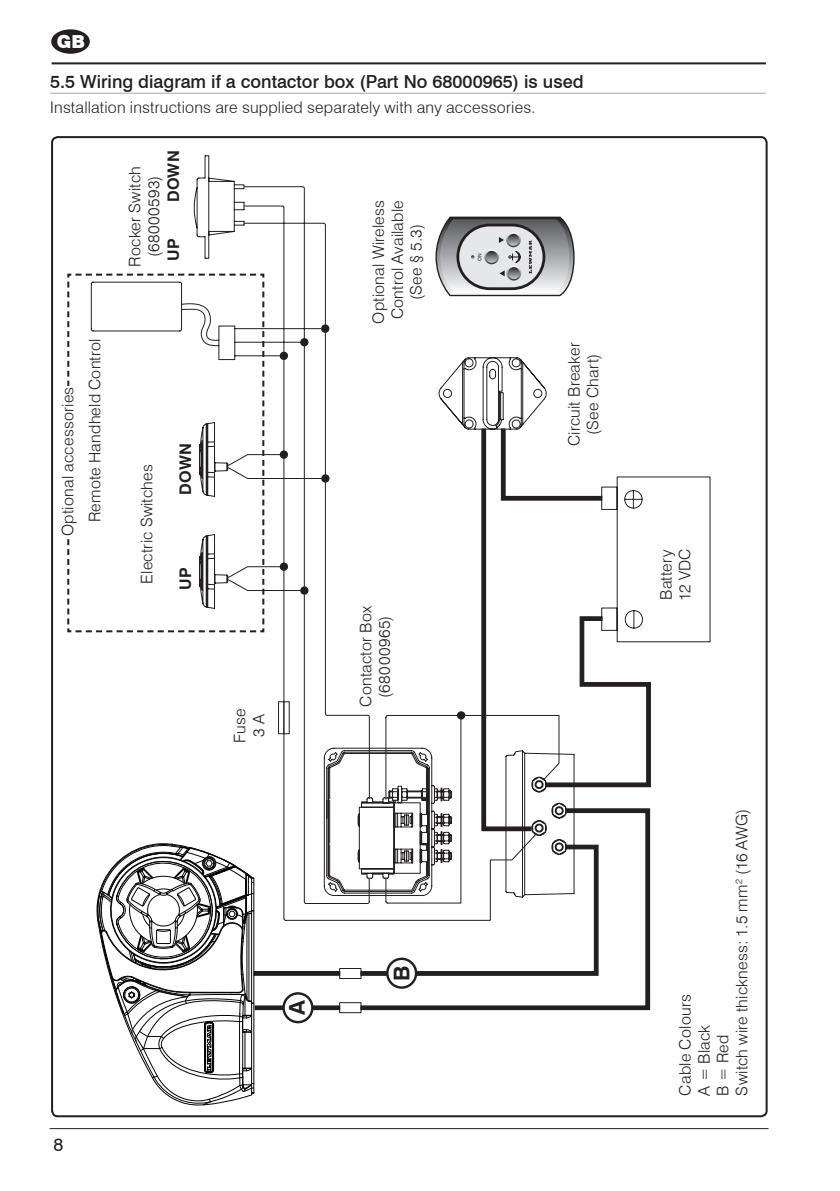
<style>
.page{position:relative;width:840px;height:1191px;background:#fff}
.page>*{position:absolute;margin:0;border:0;box-sizing:border-box;transform-origin:0 0}
.t1{font:700 21.8px "Swiss 721 BT";color:#231f20}
.Section_Sub_Header_G{font:500 18px "Swiss 721 BT";color:#231f20}
.t2{font:900 18px "Swiss 721 BT";color:#fff}
.t3{font:18px "Swiss 721 BT";color:#231f20}
.Body_Text_Bullits{font:300 16px "Swiss 721 BT";letter-spacing:.015em;color:#231f20}
.Body_Text_Bullits-2{font:700 16px "Swiss 721 BT";letter-spacing:.02em;color:#231f20}
.t4{font:5px "Swiss 721 BT";color:#231f20}
</style>
<div class="page">
<hr style="left:52px;top:62px;width:713px;height:2px;background:#231f20">
<hr style="left:50px;top:1128px;width:718px;height:1px;background:#231f20">
<div style="left:51px;top:29px;width:39px;height:25px;background:#231f20;border-radius:50%"></div>
<hr style="left:50px;top:93px;width:715px;height:1px;background:#a8a9ad">
<hr style="left:255px;top:1006px;width:84px;height:3px;background:#231f20">
<div style="left:254px;top:1005px;width:86px;height:5px;border:1px solid #231f20"></div>
<div style="left:253px;top:971px;width:87px;height:4px;border:1px solid #231f20"></div>
<svg style="left:277px;top:186px;width:374px;height:827px"></svg>
<div style="left:283px;top:993px;width:29px;height:29px;background:#fff;border-radius:50%"></div>
<div style="left:282px;top:992px;width:31px;height:31px;border:2px solid #231f20;border-radius:50%"></div>
<svg style="left:387px;top:958px;width:29px;height:29px"></svg>
<div style="left:386px;top:957px;width:31px;height:31px;border:2px solid #231f20;border-radius:50%"></div>
<svg style="left:96px;top:843px;width:158px;height:263px"></svg>
<svg style="left:193px;top:155px;width:71px;height:104px"></svg>
<svg style="left:67px;top:273px;width:198px;height:360px"></svg>
<div style="left:61px;top:387px;width:12px;height:149px;background:#fff"></div>
<p class="t2" style="left:57px;top:30px;width:30px">GB</p>
<p class="Section_Sub_Header_G" style="left:50px;top:70px;width:534px">5.5 Wiring diagram if a contactor box (Part No 68000965) is used</p>
<p class="Body_Text_Bullits" style="left:50px;top:98px;width:486px">Installation instructions are supplied separately with any accessories.</p>
<p class="Body_Text_Bullits-2" style="left:164px;top:202px;width:53px;rotate:-90deg">DOWN</p>
<p class="Body_Text_Bullits" style="left:125px;top:267px;width:102px;rotate:-90deg">Rocker Switch</p>
<p class="Body_Text_Bullits" style="left:144px;top:257px;width:83px;rotate:-90deg">(68000593)</p>
<p class="Body_Text_Bullits-2" style="left:164px;top:261px;width:24px;rotate:-90deg">UP</p>
<p class="Body_Text_Bullits" style="left:58px;top:536px;width:151px;rotate:-90deg">Optional accessories</p>
<p class="Body_Text_Bullits" style="left:85px;top:522px;width:185px;rotate:-90deg">Remote Handheld Control</p>
<p class="Body_Text_Bullits" style="left:137px;top:583px;width:121px;rotate:-90deg">Electric Switches</p>
<p class="Body_Text_Bullits-2" style="left:176px;top:495px;width:53px;rotate:-90deg">DOWN</p>
<p class="Body_Text_Bullits-2" style="left:176px;top:590px;width:24px;rotate:-90deg">UP</p>
<p class="Body_Text_Bullits" style="left:230px;top:743px;width:36px;rotate:-90deg">Fuse</p>
<p class="Body_Text_Bullits" style="left:249px;top:737px;width:24px;rotate:-90deg">3 A</p>
<p class="Body_Text_Bullits" style="left:368px;top:323px;width:125px;rotate:-90deg">Optional Wireless</p>
<p class="Body_Text_Bullits" style="left:387px;top:319px;width:120px;rotate:-90deg">Control Available</p>
<p class="Body_Text_Bullits" style="left:406px;top:299px;width:77px;rotate:-90deg">(See § 5.3)</p>
<p class="t4" style="left:476px;top:261px;width:9px;rotate:-90deg">ON</p>
<p class="Body_Text_Bullits" style="left:356px;top:707px;width:102px;rotate:-90deg">Contactor Box</p>
<p class="Body_Text_Bullits" style="left:374px;top:697px;width:84px;rotate:-90deg">(68000965)</p>
<p class="Body_Text_Bullits" style="left:564px;top:446px;width:105px;rotate:-90deg">Circuit Breaker</p>
<p class="Body_Text_Bullits" style="left:583px;top:434px;width:82px;rotate:-90deg">(See Chart)</p>
<p class="t3" style="left:54px;top:1133px;width:11px">8</p>
<p class="t1" style="left:283px;top:1015px;width:16px;rotate:-90deg">A</p>
<p class="t1" style="left:388px;top:981px;width:17px;rotate:-90deg">B</p>
<p class="Body_Text_Bullits" style="left:656px;top:600px;width:52px;rotate:-90deg">Battery</p>
<p class="Body_Text_Bullits" style="left:674px;top:601px;width:54px;rotate:-90deg">12 VDC</p>
<p class="Body_Text_Bullits" style="left:731px;top:1095px;width:288px;rotate:-90deg">Switch wire thickness: 1.5 mm<sup>2</sup> (16 AWG)</p>
<p class="Body_Text_Bullits" style="left:675px;top:1095px;width:103px;rotate:-90deg">Cable Colours</p>
<p class="Body_Text_Bullits" style="left:694px;top:1095px;width:72px;rotate:-90deg">A = Black</p>
<p class="Body_Text_Bullits" style="left:712px;top:1095px;width:62px;rotate:-90deg">B = Red</p>
</div>
